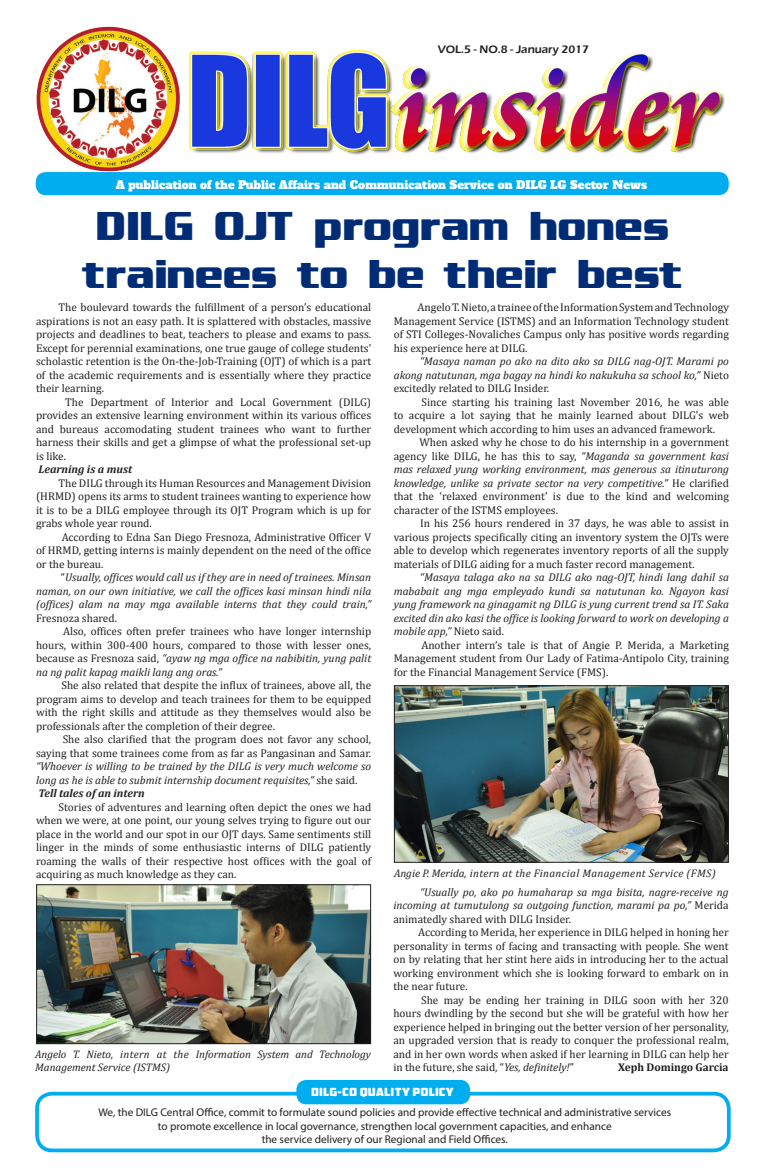
<style>
.page{position:relative;width:765px;height:1170px;background:#fff}
.page>*{position:absolute;margin:0;border:0;box-sizing:border-box;transform-origin:0 0}
.Company_Name{font:700 40px/48px "Enter Sansman";color:#002c76;text-align:center}
.Company_Name-2{font:11.25px/13.5px "Cambria";color:#231f20;text-align:justify}
.Company_Name-3{font:italic 11.25px/13.5px "Cambria";color:#231f20;text-align:justify}
.t1{font:11.25px "Myriad Pro";color:#231f20}
.t2{font:11.25px "Alfa Slab One";letter-spacing:.01em;color:#fff}
.Company_Name-4{font:italic 700 11.25px "Cambria";color:#231f20}
.t3{font:600 11.25px "Eras ITC";color:#231f20}
.t4{font:11.25px "AMCAP Eternal";color:#fff}
.Company_Name-5{font:700 11.25px "Cambria";color:#231f20}
.Company_Name-6{font:italic 11px/13.2px "Cambria";color:#231f20}
.Company_Name-7{font:italic 11px "Cambria";letter-spacing:.03em;color:#231f20}
.s1{font-style:normal}
.s2{font-style:italic}
</style>
<div class="page">
<img style="left:35px;top:26px;width:694px;height:164px">
<svg style="left:95px;top:1079px;width:579px;height:74px"></svg>
<div style="left:35px;top:1092px;width:696px;height:60px;border:4px solid #00aeef;border-radius:15px"></div>
<div style="left:296px;top:1080px;width:174px;height:24px;background:#00aeef;border-radius:10px"></div>
<div style="left:36px;top:172px;width:693px;height:23px;background:#00aeef;border-radius:10px"></div>
<img style="left:38px;top:886px;width:331px;height:156px">
<div style="left:36px;top:884px;width:335px;height:160px;border:1px solid #231f20"></div>
<img style="left:396px;top:687px;width:331px;height:174px">
<div style="left:394px;top:685px;width:335px;height:178px;border:1px solid #231f20"></div>
<p class="t3" style="left:438px;top:42px;width:153px">VOL.5 - NO.8 - January 2017</p>
<p class="t2" style="left:116px;top:178px;width:533px">A publication of the Public Affairs and Communication Service on DILG LG Sector News</p>
<p class="Company_Name" style="left:83px;top:203px;width:601px">DILG OJT program hones trainees to be their best</p>
<p class="Company_Name-2" style="left:394px;top:301px;width:337px;text-indent:24px">Angelo T. Nieto, a trainee of the Information System and Technology Management Service (ISTMS) and an Information Technology student of STI Colleges-Novaliches Campus only has positive words regarding his experience here at DILG.</p>
<p class="Company_Name-3" style="left:394px;top:354px;width:337px;text-indent:26px">“Masaya naman po ako na dito ako sa DILG nag-OJT. Marami po akong natutunan, mga bagay na hindi ko nakukuha sa school ko,” <span class="s1">Nieto excitedly related to DILG Insider.</span></p>
<p class="Company_Name-2" style="left:394px;top:395px;width:337px;text-indent:28px">Since starting his training last November 2016, he was able to acquire a lot saying that he mainly learned about DILG’s web development which according to him uses an advanced framework.</p>
<p class="Company_Name-2" style="left:394px;top:436px;width:337px;text-indent:26px">When asked why he chose to do his internship in a government agency like DILG, he has this to say, <span class="s2">“Maganda sa government kasi mas relaxed yung working environment, mas generous sa itinuturong knowledge, unlike sa private sector na very competitive.”</span> He clarified that the ‘relaxed environment’ is due to the kind and welcoming character of the ISTMS employees.</p>
<p class="Company_Name-2" style="left:394px;top:517px;width:337px;text-indent:26px">In his 256 hours rendered in 37 days, he was able to assist in various projects specifically citing an inventory system the OJTs were able to develop which regenerates inventory reports of all the supply materials of DILG aiding for a much faster record management.</p>
<p class="Company_Name-3" style="left:394px;top:570px;width:337px;text-indent:26px">“Masaya talaga ako na sa DILG ako nag-OJT, hindi lang dahil sa mababait ang mga empleyado kundi sa natutunan ko. Ngayon kasi yung framework na ginagamit ng DILG is yung current trend sa IT. Saka excited din ako kasi the office is looking forward to work on developing a mobile app,” <span class="s1">Nieto said.</span></p>
<p class="Company_Name-2" style="left:394px;top:638px;width:337px;text-indent:28px">Another intern’s tale is that of Angie P. Merida, a Marketing Management student from Our Lady of Fatima-Antipolo City, training for the Financial Management Service (FMS).</p>
<p class="Company_Name-2" style="left:36px;top:301px;width:337px;text-indent:22px">The boulevard towards the fulfillment of a person’s educational aspirations is not an easy path. It is splattered with obstacles, massive projects and deadlines to beat, teachers to please and exams to pass.<br>Except for perennial examinations, one true gauge of college students’ scholastic retention is the On-the-Job-Training (OJT) of which is a part of the academic requirements and is essentially where they practice their learning.</p>
<p class="Company_Name-2" style="left:36px;top:395px;width:337px;text-indent:29px">The Department of Interior and Local Government (DILG) provides an extensive learning environment within its various offices and bureaus accomodating student trainees who want to further harness their skills and get a glimpse of what the professional set-up is like.</p>
<p class="Company_Name-4" style="left:38px;top:461px;width:95px">Learning is a must</p>
<p class="Company_Name-2" style="left:36px;top:476px;width:337px;text-indent:22px">The DILG through its Human Resources and Management Division (HRMD) opens its arms to student trainees wanting to experience how it is to be a DILG employee through its OJT Program which is up for grabs whole year round.</p>
<p class="Company_Name-2" style="left:36px;top:530px;width:337px;text-indent:26px">According to Edna San Diego Fresnoza, Administrative Officer V of HRMD, getting interns is mainly dependent on the need of the office or the bureau.</p>
<p class="Company_Name-3" style="left:36px;top:570px;width:337px;text-indent:25px"><span class="s1">“</span>Usually, offices would call us if they are in need of trainees. Minsan naman, on our own initiative, we call the offices kasi minsan hindi nila (offices) alam na may mga available interns that they could train,” <span class="s1">Fresnoza shared.</span></p>
<p class="Company_Name-2" style="left:36px;top:625px;width:337px;text-indent:27px">Also, offices often prefer trainees who have longer internship hours, within 300-400 hours, compared to those with lesser ones, because as Fresnoza said, <span class="s2">“ayaw ng mga office na nabibitin, yung palit na ng palit kapag maikli lang ang oras.”</span></p>
<p class="Company_Name-2" style="left:36px;top:679px;width:337px;text-indent:26px">She also related that despite the influx of trainees, above all, the program aims to develop and teach trainees for them to be equipped with the right skills and attitude as they themselves would also be professionals after the completion of their degree.</p>
<p class="Company_Name-2" style="left:36px;top:733px;width:337px;text-indent:27px">She also clarified that the program does not favor any school, saying that some trainees come from as far as Pangasinan and Samar. <span class="s2">“Whoever is willing to be trained by the DILG is very much welcome so long as he is able to submit internship document requisites,”</span> she said.</p>
<p class="Company_Name-4" style="left:38px;top:785px;width:108px">Tell tales of an intern</p>
<p class="Company_Name-2" style="left:36px;top:800px;width:337px;text-indent:22px">Stories of adventures and learning often depict the ones we had when we were, at one point, our young selves trying to figure out our place in the world and our spot in our OJT days. Same sentiments still linger in the minds of some enthusiastic interns of DILG patiently roaming the walls of their respective host offices with the goal of acquiring as much knowledge as they can.</p>
<p class="Company_Name-7" style="left:394px;top:865px;width:323px">Angie P. Merida, intern at the Financial Management Service (FMS)</p>
<p class="Company_Name-6" style="left:35px;top:1047px;width:337px">Angelo T. Nieto, intern at the Information System and Technology<br>Management Service (ISTMS)</p>
<p class="Company_Name-3" style="left:393px;top:885px;width:337px;text-indent:27px">“Usually po, ako po humaharap sa mga bisita, nagre-receive ng incoming at tumutulong sa outgoing function, marami pa po,” <span class="s1">Merida animatedly shared with DILG Insider.</span></p>
<p class="Company_Name-2" style="left:393px;top:926px;width:337px;text-indent:25px">According to Merida, her experience in DILG helped in honing her personality in terms of facing and transacting with people. She went on by relating that her stint here aids in introducing her to the actual working environment which she is looking forward to embark on in the near future.</p>
<p class="Company_Name-2" style="left:393px;top:993px;width:337px;text-indent:28px">She may be ending her training in DILG soon with her 320 hours dwindling by the second but she will be grateful with how her experience helped in bringing out the better version of her personality, an upgraded version that is ready to conquer the professional realm, and in her own words when asked if her learning in DILG can help her in the future, she said, “<span class="s2">Yes, definitely!</span>”</p>
<p class="Company_Name-5" style="left:618px;top:1059px;width:112px">Xeph Domingo Garcia</p>
<p class="t4" style="left:311px;top:1085px;width:144px">DILG-CO QUALITY POLICY</p>
<p class="t1" style="left:98px;top:1106px;width:574px">We, the DILG Central Office, commit to formulate sound policies and provide effective technical and administrative services</p>
<p class="t1" style="left:158px;top:1119px;width:455px">to promote excellence in local governance, strengthen local government capacities, and enhance</p>
<p class="t1" style="left:262px;top:1133px;width:248px">the service delivery of our Regional and Field Offices.</p>
</div>
